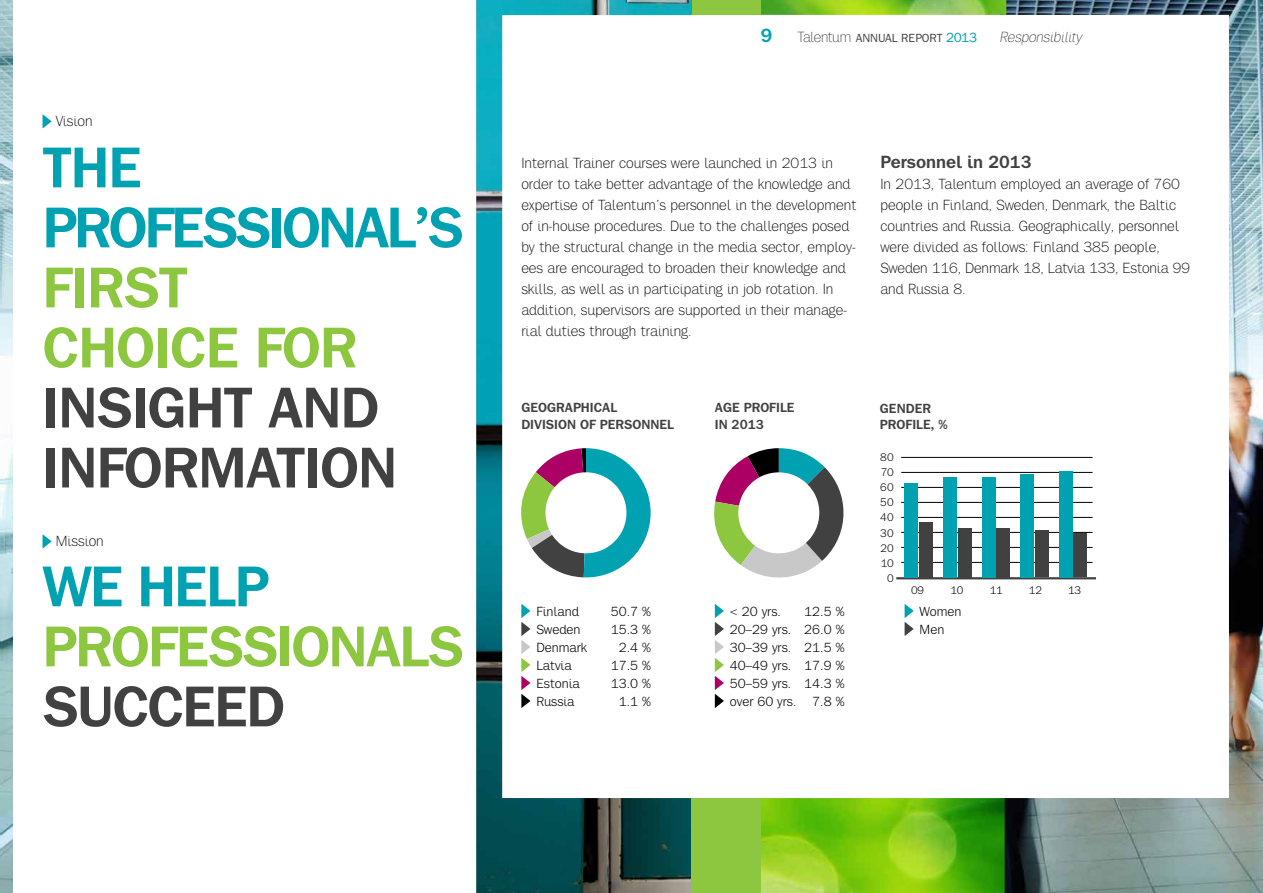
<style>
.page{position:relative;width:1263px;height:893px;background:#fff}
.page>*{position:absolute;margin:0;border:0;box-sizing:border-box;transform-origin:0 0}
.t1{font:700 58.5px/60px "Talentum";letter-spacing:-.03em;color:#8dc63f}
.t2{font:700 58.5px/60px "Talentum";letter-spacing:-.015em;color:#414141}
.t3{font:700 58.5px/60px "Talentum";color:#00a2b1}
.t4{font:700 19.5px "Talentum";color:#00a2b1}
.t5{font:700 18px "Talentum";color:#414141}
.t6{font:300 15px/21px "Talentum";color:#000}
.t7{font:italic 100 15px "Talentum";color:#000}
.t8{font:13.5px/18px "Talentum";color:#000;text-align:justify}
.t9{font:700 13.5px/16.5px "Talentum";color:#414141}
.t10{font:500 12px "Talentum";color:#414141}
.t11{font:11.25px/15.3px "Talentum";letter-spacing:.005em;color:#000;text-align:right}
.t12{font:11.25px "Talentum";letter-spacing:-.02em;color:#000}
.s1{color:#00a2b1}
.s2{color:#414141}
.s3{font-weight:100;font-size:15px;color:#000}
.s4{font-size:13.5px;color:#00a2b1}
</style>
<div class="page">
<svg style="left:43px;top:534px;width:9px;height:14px"></svg>
<svg style="left:43px;top:114px;width:9px;height:14px"></svg>
<img style="left:1006px;top:0;width:257px;height:893px">
<img style="left:691px;top:0;width:315px;height:893px">
<img style="left:476px;top:0;width:215px;height:893px">
<img style="left:0;top:0;width:13px;height:893px">
<div style="left:691px;top:798px;width:70px;height:95px;background:#8dc63f"></div>
<div style="left:692px;top:0;width:69px;height:15px;background:#8dc63f"></div>
<svg style="left:715px;top:604px;width:9px;height:104px"></svg>
<svg style="left:711px;top:448px;width:139px;height:135px"></svg>
<div style="left:738px;top:472px;width:81px;height:81px;background:#fff;border-radius:50%"></div>
<svg style="left:904px;top:604px;width:10px;height:32px"></svg>
<hr style="left:901px;top:457px;width:191px;height:1px;background:#000">
<hr style="left:901px;top:472px;width:191px;height:1px;background:#000">
<hr style="left:901px;top:487px;width:191px;height:1px;background:#000">
<hr style="left:901px;top:502px;width:191px;height:1px;background:#000">
<hr style="left:901px;top:517px;width:191px;height:1px;background:#000">
<hr style="left:901px;top:532px;width:191px;height:1px;background:#000">
<hr style="left:901px;top:547px;width:191px;height:1px;background:#000">
<hr style="left:901px;top:562px;width:191px;height:1px;background:#000">
<hr style="left:896px;top:577px;width:200px;height:2px;background:#414141">
<div style="left:1059px;top:471px;width:13px;height:106px;background:#00a2b1"></div>
<div style="left:1073px;top:534px;width:14px;height:43px;background:#414141"></div>
<div style="left:1020px;top:474px;width:14px;height:103px;background:#00a2b1"></div>
<div style="left:1035px;top:531px;width:14px;height:46px;background:#414141"></div>
<div style="left:982px;top:477px;width:13px;height:100px;background:#00a2b1"></div>
<div style="left:996px;top:528px;width:14px;height:49px;background:#414141"></div>
<div style="left:943px;top:477px;width:14px;height:100px;background:#00a2b1"></div>
<div style="left:958px;top:528px;width:13px;height:49px;background:#414141"></div>
<div style="left:904px;top:483px;width:14px;height:94px;background:#00a2b1"></div>
<div style="left:919px;top:522px;width:14px;height:55px;background:#414141"></div>
<p class="t6" style="left:56px;top:111px;width:38px">Vision</p>
<p class="t3" style="left:43px;top:137px;width:95px">THE<br>PROFESSION</p>
<p class="t3" style="left:354px;top:197px;width:104px">AL’S</p>
<p class="t1" style="left:43px;top:257px;width:105px">FIRST<br>CHOICE</p>
<p class="t1" style="left:255px;top:317px;width:34px">FOR</p>
<p class="t2" style="left:43px;top:377px;width:141px">INSIGHT</p>
<p class="t2" style="left:43px;top:377px;width:338px;text-indent:225px">AND<br>INFORMATION</p>
<p class="t6" style="left:56px;top:531px;width:50px">Mission</p>
<p class="t1" style="left:43px;top:556px;width:423px"><span class="s1">WE HELP<br></span>PROFESSIONALS<br><span class="s2">SUCCEED</span></p>
<p class="t4" style="left:761px;top:24px;width:13px">9</p>
<p class="t10" style="left:797px;top:31px;width:181px"><span class="s3">Talentum</span> ANNUAL REPORT <span class="s4">2013</span></p>
<p class="t7" style="left:1000px;top:29px;width:83px">Responsibility</p>
<p class="t6" style="left:521px;top:153px;width:337px">Internal Trainer courses were launched in 2013 in order to take better advantage of the knowledge and expertise of Talentum’s personnel in the development of in-house procedures. Due to the challenges posed by the structural change in the media sector, employ&shy;ees are encouraged to broaden their knowledge and skills, as well as in participating in job rotation. In addition, supervisors are supported in their manage&shy;rial duties through training.</p>
<p class="t5" style="left:880px;top:151px;width:153px">PERSONNEL IN 2013</p>
<p class="t6" style="left:880px;top:174px;width:311px">In 2013, Talentum employed an average of 760 people in Finland, Sweden, Denmark, the Baltic countries and Russia. Geographically, personnel were divided as follows: Finland 385 people, Sweden 116, Denmark 18, Latvia 133, Estonia 99 and Russia 8.</p>
<p class="t9" style="left:521px;top:399px;width:96px">GEOGRAPHICAL<br>DIVISION</p>
<p class="t9" style="left:580px;top:416px;width:29px">OF PERSONNEL</p>
<p class="t8" style="left:536px;top:602px;width:44px">Finland</p>
<p class="t8" style="left:611px;top:602px;width:42px">50.7 %</p>
<p class="t8" style="left:536px;top:620px;width:46px">Sweden</p>
<p class="t8" style="left:611px;top:620px;width:42px">15.3 %</p>
<p class="t8" style="left:536px;top:638px;width:52px">Denmark</p>
<p class="t8" style="left:619px;top:638px;width:34px">2.4 %</p>
<p class="t8" style="left:536px;top:656px;width:37px">Latvia</p>
<p class="t8" style="left:611px;top:656px;width:42px">17.5 %</p>
<p class="t8" style="left:536px;top:674px;width:45px">Estonia</p>
<p class="t8" style="left:611px;top:674px;width:42px">13.0 %</p>
<p class="t8" style="left:536px;top:692px;width:40px">Russia</p>
<p class="t8" style="left:619px;top:692px;width:34px">1.1 %</p>
<p class="t9" style="left:715px;top:399px;width:51px">AGE PROFILE<br>IN 2013</p>
<p class="t9" style="left:880px;top:400px;width:10px">GEN</p>
<p class="t9" style="left:906px;top:400px;width:18px">DER</p>
<p class="t9" style="left:880px;top:417px;width:9px">PROFILE</p>
<p class="t9" style="left:931px;top:417px;width:18px">, %</p>
<p class="t11" style="left:880px;top:449px;width:15px">80<br>70<br>60<br>50<br>40<br>30<br>20<br>10<br>0</p>
<p class="t12" style="left:911px;top:584px;width:15px">09</p>
<p class="t12" style="left:950px;top:584px;width:15px">10</p>
<p class="t12" style="left:990px;top:584px;width:15px">11</p>
<p class="t12" style="left:1029px;top:584px;width:15px">12</p>
<p class="t12" style="left:1068px;top:584px;width:15px">13</p>
<p class="t8" style="left:730px;top:602px;width:116px;text-indent:74px">12.5 % 20–29 yrs. 26.0 % 30–39 yrs. 21.5 % 40–49 yrs. 17.9 % 50–59 yrs. 14.3 % over 60 yrs. 7.8 %</p>
<p class="t8" style="left:730px;top:602px;width:53px">&lt; 20 yrs.</p>
<p class="t8" style="left:919px;top:602px;width:43px">Women<br>Men</p>
</div>
